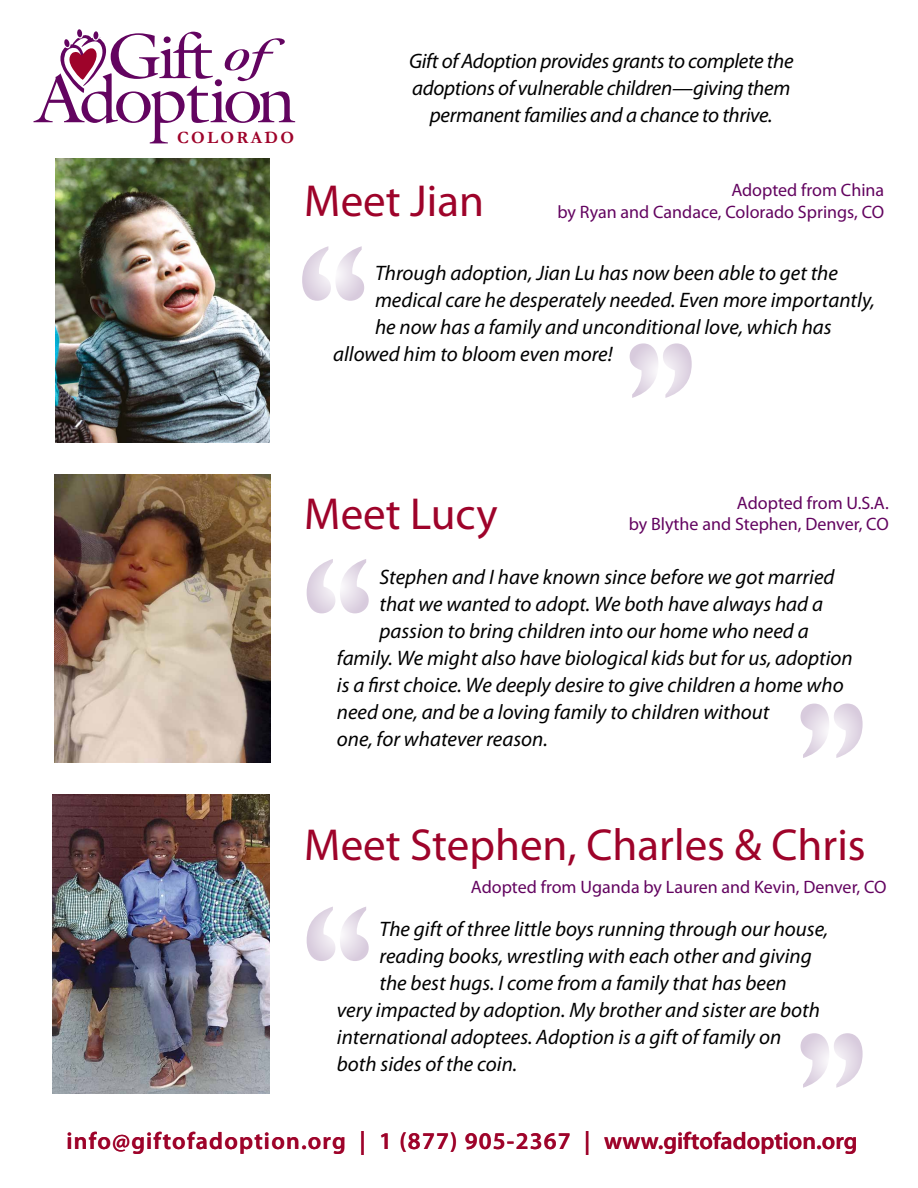
<style>
.page{position:relative;width:918px;height:1188px;background:#fff}
.page>*{position:absolute;margin:0;border:0;box-sizing:border-box;transform-origin:0 0}
.t1{font:45px "Myriad Pro";color:#9e032a}
.t2{font:600 24px "Myriad Pro";letter-spacing:.05em;color:#9e032a}
.t3{font:italic 21px/27px "Myriad Pro";color:#000;text-align:center}
.t4{font:18px/21.6px "Myriad Pro";color:#630460;text-align:right}
.t5{font:700 17.25px "Garamond";letter-spacing:.135em;color:#9e032a}
</style>
<div class="page">
<svg style="left:630px;top:343px;width:62px;height:55px"></svg>
<svg style="left:302px;top:246px;width:62px;height:55px"></svg>
<img style="left:55px;top:158px;width:215px;height:284px">
<svg style="left:33px;top:29px;width:262px;height:114px"></svg>
<img style="left:52px;top:794px;width:218px;height:300px">
<img style="left:54px;top:474px;width:216px;height:288px">
<svg style="left:801px;top:704px;width:62px;height:54px"></svg>
<svg style="left:307px;top:559px;width:62px;height:54px"></svg>
<svg style="left:801px;top:1033px;width:62px;height:55px"></svg>
<svg style="left:307px;top:907px;width:62px;height:54px"></svg>
<p class="t5" style="left:177px;top:126px;width:118px">COLORADO</p>
<p class="t3" style="left:409px;top:47px;width:386px">Gift of Adoption provides grants to complete the adoptions of vulnerable children—giving them permanent families and a chance to thrive.</p>
<h1 class="t1" style="left:304px;top:173px;width:181px">Meet Jian</h1>
<p class="t4" style="left:557px;top:179px;width:328px">Adopted from China<br>by Ryan and Candace, Colorado Springs, CO</p>
<p class="t3" style="left:375px;top:259px;width:465px">Through adoption, Jian Lu has now been able to get the</p>
<p class="t3" style="left:375px;top:286px;width:501px">medical care he desperately needed. Even more importantly,</p>
<p class="t3" style="left:375px;top:313px;width:458px">he now has a family and unconditional love, which has</p>
<p class="t3" style="left:333px;top:340px;width:281px">allowed him to bloom even more!</p>
<h1 class="t1" style="left:304px;top:486px;width:195px">Meet Lucy</h1>
<p class="t4" style="left:629px;top:492px;width:262px">Adopted from U.S.A.<br>by Blythe and Stephen, Denver, CO</p>
<p class="t3" style="left:380px;top:563px;width:457px">Stephen and I have known since before we got married</p>
<p class="t3" style="left:380px;top:590px;width:445px">that we wanted to adopt. We both have always had a</p>
<p class="t3" style="left:380px;top:617px;width:431px">passion to bring children into our home who need a</p>
<p class="t3" style="left:337px;top:645px;width:517px">family. We might also have biological kids but for us, adoption</p>
<p class="t3" style="left:337px;top:672px;width:508px">is a first choice. We deeply desire to give children a home who</p>
<p class="t3" style="left:337px;top:699px;width:434px">need one, and be a loving family to children without</p>
<p class="t3" style="left:337px;top:726px;width:212px">one, for whatever reason.</p>
<h1 class="t1" style="left:304px;top:817px;width:563px">Meet Stephen, Charles &amp; Chris</h1>
<p class="t4" style="left:471px;top:876px;width:417px">Adopted from Uganda by Lauren and Kevin, Denver, CO</p>
<p class="t3" style="left:380px;top:915px;width:450px">The gift of three little boys running through our house,</p>
<p class="t3" style="left:380px;top:942px;width:434px">reading books, wrestling with each other and giving</p>
<p class="t3" style="left:380px;top:969px;width:409px">the best hugs. I come from a family that has been</p>
<p class="t3" style="left:337px;top:996px;width:485px">very impacted by adoption. My brother and sister are both</p>
<p class="t3" style="left:337px;top:1023px;width:446px">international adoptees. Adoption is a gift of family on</p>
<p class="t3" style="left:337px;top:1050px;width:182px">both sides of the coin.</p>
<p class="t2" style="left:66px;top:1126px;width:793px">info@giftofadoption.org | 1 (877) 905-2367 | www.giftofadoption.org</p>
</div>
